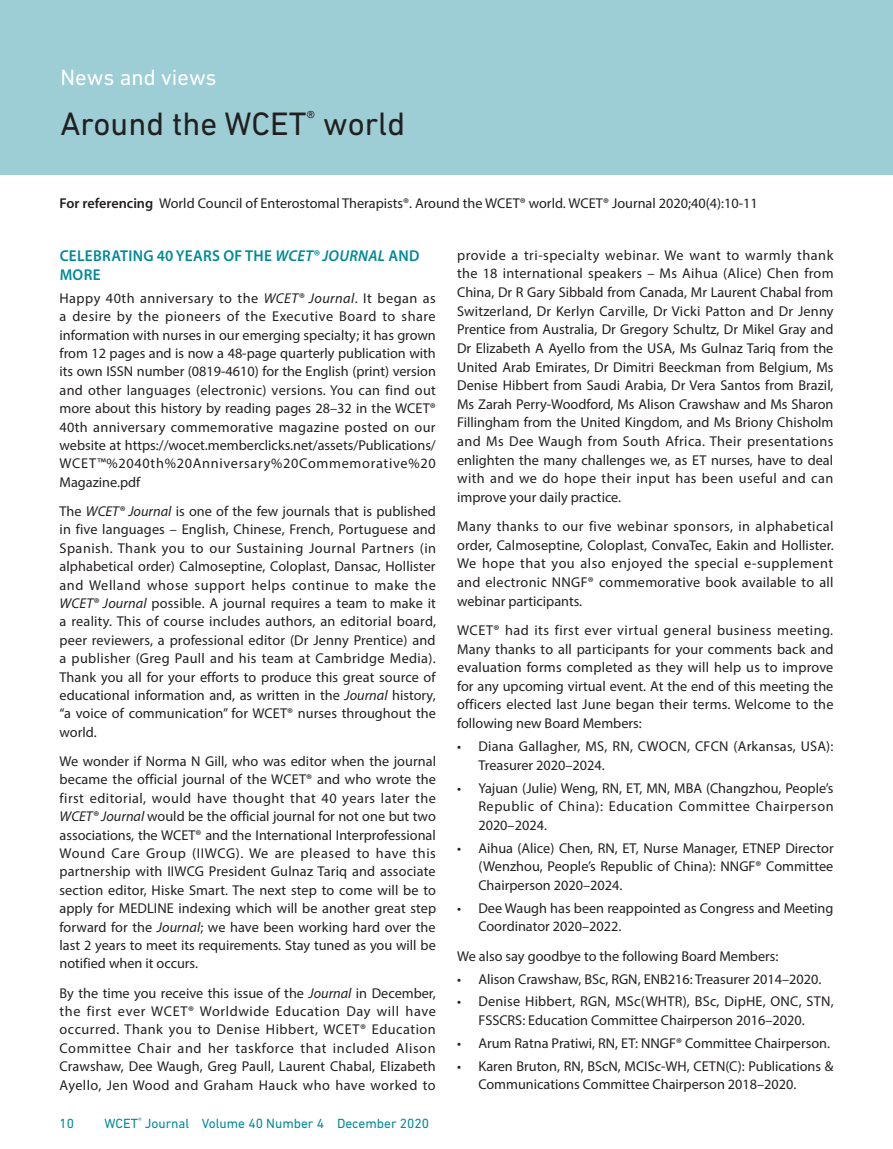
<style>
.page{position:relative;width:893px;height:1149px;background:#fff}
.page>*{position:absolute;margin:0;border:0;box-sizing:border-box;transform-origin:0 0}
.t1{font:33px "DIN Next LT Pro";color:#231f20}
.t2{font:22.5px "DIN Next LT Pro";color:#fff}
.t3{font:600 15.75px/19.4px "Myriad Pro";letter-spacing:.02em;color:#008a97}
.t4{font:14.25px/18.5px "Myriad Pro";color:#231f20;text-align:justify}
.t5{font:13.5px "DIN Next LT Pro";color:#008a97}
.s1{font-weight:600}
.s2{font-style:italic}
</style>
<div class="page">
<div style="left:0;top:0;width:893px;height:174px;background:#9dced5"></div>
<h2 class="t2" style="left:61px;top:64px;width:158px">News and views</h2>
<h1 class="t1" style="left:61px;top:105px;width:346px">Around the WCET<sup>®</sup> world</h1>
<p class="t4" style="left:60px;top:194px;width:700px"><span class="s1">For referencing</span> World Council of Enterostomal Therapists®. Around the WCET® world. WCET® Journal 2020;40(4):10-11</p>
<p class="t3" style="left:60px;top:245px;width:361px">CELEBRATING 40 YEARS OF THE <span class="s2">WCET® JOURNAL</span> AND<br>MORE</p>
<p class="t4" style="left:60px;top:288px;width:378px">Happy 40th anniversary to the <span class="s2">WCET® Journal</span>. It began as a desire by the pioneers of the Executive Board to share information with nurses in our emerging specialty; it has grown from 12 pages and is now a 48-page quarterly publication with its own ISSN number (0819-4610) for the English (print) version and other languages (electronic) versions. You can find out more about this history by reading pages 28–32 in the WCET® 40th anniversary commemorative magazine posted on our website at https://wocet.memberclicks.net/assets/Publications/ WCET™%2040th%20Anniversary%20Commemorative%20<br>Magazine.pdf</p>
<p class="t4" style="left:60px;top:501px;width:378px">The <span class="s2">WCET® Journal</span> is one of the few journals that is published in five languages – English, Chinese, French, Portuguese and Spanish. Thank you to our Sustaining Journal Partners (in alphabetical order) Calmoseptine, Coloplast, Dansac, Hollister and Welland whose support helps continue to make the <span class="s2">WCET® Journal</span> possible. A journal requires a team to make it a reality. This of course includes authors, an editorial board, peer reviewers, a professional editor (Dr Jenny Prentice) and a publisher (Greg Paull and his team at Cambridge Media).<br>Thank you all for your efforts to produce this great source of educational information and, as written in the <span class="s2">Journal</span> history, “a voice of communication” for WCET® nurses throughout the world.</p>
<p class="t4" style="left:60px;top:751px;width:378px">We wonder if Norma N Gill, who was editor when the journal became the official journal of the WCET® and who wrote the first editorial, would have thought that 40 years later the <span class="s2">WCET® Journal</span> would be the official journal for not one but two associations, the WCET® and the International Interprofessional Wound Care Group (IIWCG). We are pleased to have this partnership with IIWCG President Gulnaz Tariq and associate section editor, Hiske Smart. The next step to come will be to apply for MEDLINE indexing which will be another great step forward for the <span class="s2">Journal</span>; we have been working hard over the last 2 years to meet its requirements. Stay tuned as you will be notified when it occurs.</p>
<p class="t4" style="left:60px;top:982px;width:378px">By the time you receive this issue of the <span class="s2">Journal</span> in December, the first ever WCET® Worldwide Education Day will have occurred. Thank you to Denise Hibbert, WCET® Education Committee Chair and her taskforce that included Alison Crawshaw, Dee Waugh, Greg Paull, Laurent Chabal, Elizabeth Ayello, Jen Wood and Graham Hauck who have worked to</p>
<p class="t4" style="left:457px;top:245px;width:378px">provide a tri-specialty webinar. We want to warmly thank the 18 international speakers – Ms Aihua (Alice) Chen from China, Dr R Gary Sibbald from Canada, Mr Laurent Chabal from Switzerland, Dr Kerlyn Carville, Dr Vicki Patton and Dr Jenny Prentice from Australia, Dr Gregory Schultz, Dr Mikel Gray and Dr Elizabeth A Ayello from the USA, Ms Gulnaz Tariq from the United Arab Emirates, Dr Dimitri Beeckman from Belgium, Ms Denise Hibbert from Saudi Arabia, Dr Vera Santos from Brazil, Ms Zarah Perry-Woodford, Ms Alison Crawshaw and Ms Sharon Fillingham from the United Kingdom, and Ms Briony Chisholm and Ms Dee Waugh from South Africa. Their presentations enlighten the many challenges we, as ET nurses, have to deal with and we do hope their input has been useful and can improve your daily practice.</p>
<p class="t4" style="left:457px;top:516px;width:378px">Many thanks to our five webinar sponsors, in alphabetical order, Calmoseptine, Coloplast, ConvaTec, Eakin and Hollister.<br>We hope that you also enjoyed the special e-supplement and electronic NNGF® commemorative book available to all webinar participants.</p>
<p class="t4" style="left:457px;top:620px;width:378px">WCET® had its first ever virtual general business meeting.<br>Many thanks to all participants for your comments back and evaluation forms completed as they will help us to improve for any upcoming virtual event. At the end of this meeting the officers elected last June began their terms. Welcome to the following new Board Members:</p>
<p class="t4" style="left:478px;top:736px;width:357px;text-indent:-21px">• Diana Gallagher, MS, RN, CWOCN, CFCN (Arkansas, USA):<br>Treasurer 2020–2024.</p>
<p class="t4" style="left:478px;top:778px;width:357px;text-indent:-21px">• Yajuan (Julie) Weng, RN, ET, MN, MBA (Changzhou, People’s Republic of China): Education Committee Chairperson 2020–2024.</p>
<p class="t4" style="left:478px;top:838px;width:357px;text-indent:-21px">• Aihua (Alice) Chen, RN, ET, Nurse Manager, ETNEP Director (Wenzhou, People’s Republic of China): NNGF® Committee Chairperson 2020–2024.</p>
<p class="t4" style="left:478px;top:898px;width:357px;text-indent:-21px">• Dee Waugh has been reappointed as Congress and Meeting<br>Coordinator 2020–2022.</p>
<p class="t4" style="left:457px;top:946px;width:323px">We also say goodbye to the following Board Members:</p>
<p class="t4" style="left:457px;top:969px;width:366px">• Alison Crawshaw, BSc, RGN, ENB216: Treasurer 2014–2020.</p>
<p class="t4" style="left:457px;top:991px;width:378px;text-align:center">• Denise Hibbert, RGN, MSc(WHTR), BSc, DipHE, ONC, STN,<br>FSSCRS: Education Committee Chairperson 2016–2020.</p>
<p class="t4" style="left:457px;top:1033px;width:374px">• Arum Ratna Pratiwi, RN, ET: NNGF® Committee Chairperson.</p>
<p class="t4" style="left:478px;top:1056px;width:357px;text-indent:-21px">• Karen Bruton, RN, BScN, MCISc-WH, CETN(C): Publications &amp;<br>Communications Committee Chairperson 2018–2020.</p>
<p class="t5" style="left:60px;top:1114px;width:16px">10</p>
<p class="t5" style="left:105px;top:1114px;width:326px">WCET<sup>®</sup> Journal Volume 40 Number 4 December 2020</p>
</div>
